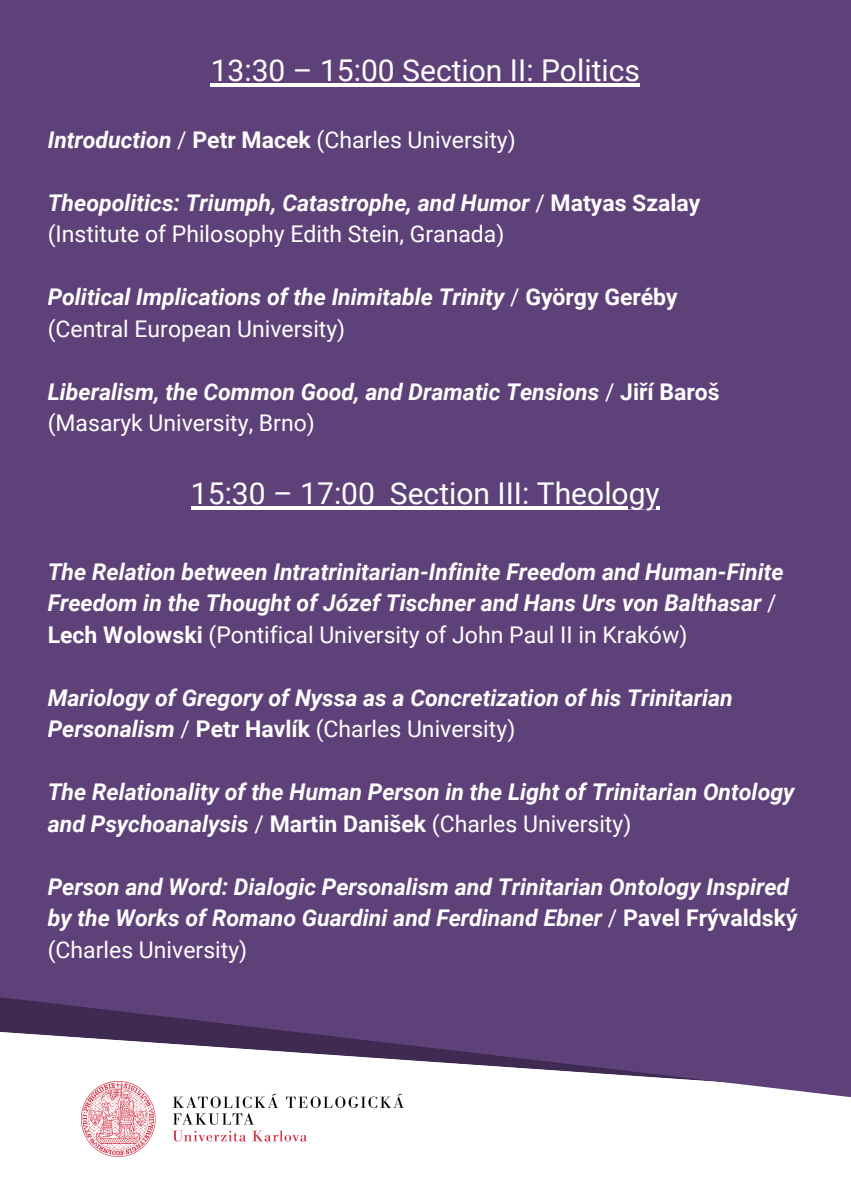
<style>
.page{position:relative;width:851px;height:1191px;background:#fff}
.page>*{position:absolute;margin:0;border:0;box-sizing:border-box;transform-origin:0 0}
.t1{font:30px "Roboto";color:#fff}
.t2{font:italic 700 23px/31.5px "Roboto";color:#fff}
.t3{font:23px/31.5px "Roboto";color:#fff}
.s1{font-weight:700;font-style:italic}
.s2{font-weight:700}
.s3{font-weight:400;font-style:normal}
.s4{font-style:normal}
</style>
<div class="page">
<div style="left:0;top:0;width:850px;height:1097px;background:#5f4179"></div>
<img style="left:82px;top:1081px;width:321px;height:74px">
<hr style="left:211px;top:83px;width:428px;height:3px;background:#fff">
<hr style="left:191px;top:506px;width:184px;height:3px;background:#fff">
<hr style="left:375px;top:506px;width:14px;height:3px;background:#fff">
<hr style="left:389px;top:506px;width:270px;height:3px;background:#fff">
<h1 class="t1" style="left:211px;top:53px;width:430px">13:30 – 15:00 Section II: Politics</h1>
<p class="t3" style="left:48px;top:124px;width:469px"><span class="s1">Introduction</span> / <span class="s2">Petr Macek</span> (Charles University)</p>
<p class="t3" style="left:48px;top:187px;width:654px"><span class="s1">Theopolitics: Triumph, Catastrophe, and Humor</span> / <span class="s2">Matyas Szalay </span>(Institute of Philosophy Edith Stein, Granada)</p>
<p class="t2" style="left:48px;top:281px;width:631px">Political Implications of the Inimitable Trinity <span class="s3">/</span> <span class="s4">György Geréby </span><span class="s3">(Central European University)</span></p>
<p class="t2" style="left:48px;top:376px;width:673px">Liberalism, the Common Good, and Dramatic Tensions <span class="s3">/</span> <span class="s4">Jiří Baroš </span><span class="s3">(Masaryk University, Brno)</span></p>
<h1 class="t1" style="left:191px;top:476px;width:470px">15:30 – 17:00 Section III: Theology</h1>
<p class="t2" style="left:48px;top:556px;width:737px">The Relation between Intratrinitarian-Infinite Freedom and Human-Finite<br>Freedom in the Thought of Józef Tischner and Hans Urs von Balthasar <span class="s3">/<br></span><span class="s4">Lech Wolowski</span> <span class="s3">(Pontifical University of John Paul II in Kraków)</span></p>
<p class="t2" style="left:48px;top:682px;width:686px">Mariology of Gregory of Nyssa as a Concretization of his Trinitarian<br>Personalism <span class="s3">/</span> <span class="s4">Petr Havlík</span> <span class="s3">(Charles University)</span></p>
<p class="t2" style="left:48px;top:776px;width:748px">The Relationality of the Human Person in the Light of Trinitarian Ontology and Psychoanalysis <span class="s3">/</span> <span class="s4">Martin Danišek</span> <span class="s3">(Charles University)</span></p>
<p class="t2" style="left:48px;top:870px;width:751px">Person and Word: Dialogic Personalism and Trinitarian Ontology Inspired by the Works of Romano Guardini and Ferdinand Ebner <span class="s3">/</span> <span class="s4">Pavel Frývaldský </span><span class="s3">(Charles University)</span></p>
</div>
